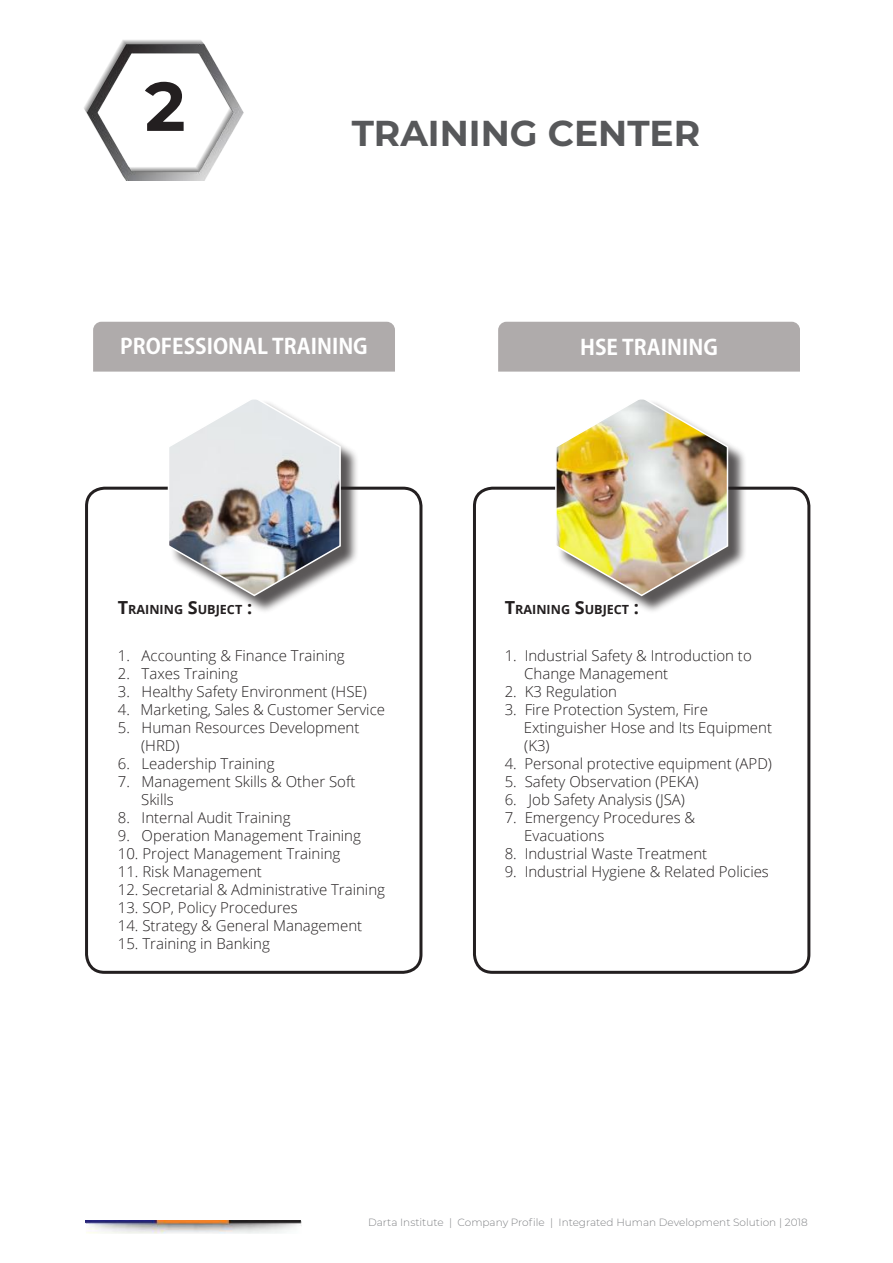
<style>
.page{position:relative;width:893px;height:1263px;background:#fff}
.page>*{position:absolute;margin:0;border:0;box-sizing:border-box;transform-origin:0 0}
.t1{font:700 69px "Montserrat";color:#231f20}
.Big_caption__black{font:700 36px "Montserrat";color:#57585a}
.t2{font:700 21px "Adobe Gothic Std";color:#fff}
.t3{font:300 15px "Open Sans";color:#231f20}
.t4{font:700 12.6px "Open Sans";color:#231f20}
.t5{font:300 10.5px "Montserrat";color:#808285}
.s1{font-size:18px}
</style>
<div class="page">
<img style="left:85px;top:1220px;width:217px;height:13px">
<img style="left:84px;top:40px;width:160px;height:140px">
<div style="left:473px;top:487px;width:337px;height:487px;border:3px solid #231f20;border-radius:18px"></div>
<div style="left:85px;top:487px;width:337px;height:487px;border:3px solid #231f20;border-radius:18px"></div>
<div style="left:170px;top:400px;width:190px;height:214px;background:#231f20;opacity:.75"></div>
<img style="left:167px;top:399px;width:175px;height:198px">
<div style="left:557px;top:400px;width:190px;height:214px;background:#231f20;opacity:.75"></div>
<img style="left:554px;top:399px;width:175px;height:198px">
<div style="left:93px;top:322px;width:302px;height:50px;background:#afabab"></div>
<div style="left:498px;top:322px;width:302px;height:50px;background:#afabab"></div>
<p class="t1" style="left:145px;top:57px;width:42px">2</p>
<p class="Big_caption__black" style="left:352px;top:107px;width:350px">TRAINING CENTER</p>
<p class="t2" style="left:120px;top:334px;width:249px">PROFESSIONAL TRAINING</p>
<p class="t2" style="left:580px;top:334px;width:139px">HSE TRAINING</p>
<p class="t4" style="left:118px;top:600px;width:136px"><span class="s1">T</span>RAINING <span class="s1">S</span>UBJECT <span class="s1">:</span></p>
<p class="t3" style="left:118px;top:645px;width:228px">1. Accounting &amp; Finance Training</p>
<p class="t3" style="left:118px;top:663px;width:122px">2. Taxes Training</p>
<p class="t3" style="left:118px;top:681px;width:251px">3. Healthy Safety Environment (HSE)</p>
<p class="t3" style="left:118px;top:699px;width:269px">4. Marketing, Sales &amp; Customer Service</p>
<p class="t3" style="left:118px;top:717px;width:243px">5. Human Resources Development</p>
<p class="t3" style="left:141px;top:735px;width:40px">(HRD)</p>
<p class="t3" style="left:118px;top:753px;width:158px">6. Leadership Training</p>
<p class="t3" style="left:118px;top:771px;width:239px">7. Management Skills &amp; Other Soft</p>
<p class="t3" style="left:141px;top:789px;width:34px">Skills</p>
<p class="t3" style="left:118px;top:807px;width:174px">8. Internal Audit Training</p>
<p class="t3" style="left:118px;top:825px;width:245px">9. Operation Management Training</p>
<p class="t3" style="left:118px;top:843px;width:224px">10. Project Management Training</p>
<p class="t3" style="left:118px;top:861px;width:146px">11. Risk Management</p>
<p class="t3" style="left:118px;top:879px;width:269px">12. Secretarial &amp; Administrative Training</p>
<p class="t3" style="left:118px;top:897px;width:181px">13. SOP, Policy Procedures</p>
<p class="t3" style="left:118px;top:915px;width:246px">14. Strategy &amp; General Management</p>
<p class="t3" style="left:118px;top:933px;width:154px">15. Training in Banking</p>
<p class="t4" style="left:505px;top:600px;width:136px"><span class="s1">T</span>RAINING <span class="s1">S</span>UBJECT <span class="s1">:</span></p>
<p class="t3" style="left:505px;top:645px;width:249px">1. Industrial Safety &amp; Introduction to</p>
<p class="t3" style="left:524px;top:663px;width:146px">Change Management</p>
<p class="t3" style="left:505px;top:681px;width:114px">2. K3 Regulation</p>
<p class="t3" style="left:505px;top:699px;width:205px">3. Fire Protection System, Fire</p>
<p class="t3" style="left:524px;top:717px;width:250px">Extinguisher Hose and Its Equipment</p>
<p class="t3" style="left:524px;top:735px;width:27px">(K3)</p>
<p class="t3" style="left:505px;top:753px;width:269px">4. Personal protective equipment (APD)</p>
<p class="t3" style="left:505px;top:771px;width:195px">5. Safety Observation (PEKA)</p>
<p class="t3" style="left:505px;top:789px;width:182px">6. Job Safety Analysis (JSA)</p>
<p class="t3" style="left:505px;top:807px;width:192px">7. Emergency Procedures &amp;</p>
<p class="t3" style="left:524px;top:825px;width:82px">Evacuations</p>
<p class="t3" style="left:505px;top:843px;width:204px">8. Industrial Waste Treatment</p>
<p class="t3" style="left:505px;top:861px;width:266px">9. Industrial Hygiene &amp; Related Policies</p>
<p class="t5" style="left:368px;top:1215px;width:441px">Darta Institute | Company Profile | Integrated Human Development Solution | 2018</p>
</div>
